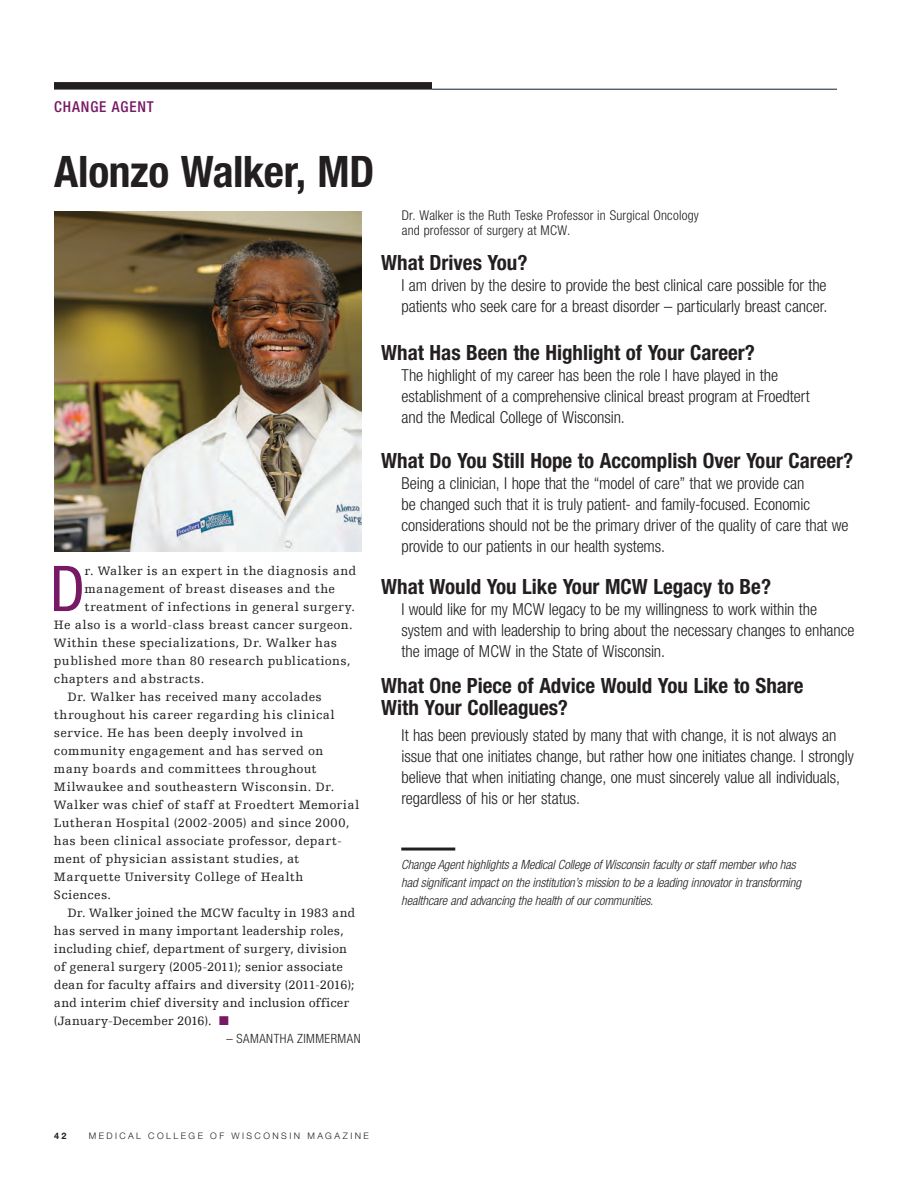
<style>
.page{position:relative;width:918px;height:1188px;background:#fff}
.page>*{position:absolute;margin:0;border:0;box-sizing:border-box;transform-origin:0 0}
.t1{font:condensed 63.15px "Helvetica Neue LT Std";color:#771965}
.t2{font:700 condensed 43.5px "Helvetica Neue LT Std";letter-spacing:-.01em;color:#231f20}
.t3{font:700 condensed 21px/22.5px "Helvetica Neue LT Std";color:#231f20}
.t4{font:300 condensed 16.5px/21px "Helvetica Neue LT Std";letter-spacing:-.005em;color:#231f20}
.t5{font:500 condensed 15px "Helvetica Neue LT Std";letter-spacing:.06em;color:#771965}
.t6{font:300 condensed 13.5px/15px "Helvetica Neue LT Std";letter-spacing:.015em;color:#231f20}
.t7{font:12.75px "Egyptienne F";letter-spacing:.025em;color:#231f20}
.t8{font:12.75px "Egyptienne F";letter-spacing:.005em;color:#231f20}
.t9{font:italic 300 condensed 12.75px/18px "Helvetica Neue LT Std";letter-spacing:-.01em;color:#231f20}
.t10{font:300 condensed 12.75px "Helvetica Neue LT Std";letter-spacing:.045em;color:#231f20}
.t11{font:300 9px "Helvetica Neue LT Std";letter-spacing:.275em;color:#231f20}
.t12{font:700 9px "Helvetica Neue LT Std";color:#231f20}
.s1{color:#771965}
</style>
<div class="page">
<hr style="left:432px;top:89px;width:405px;height:1px;background:#0b213b">
<div style="left:54px;top:82px;width:378px;height:8px;background:#231f20"></div>
<img style="left:54px;top:212px;width:307px;height:340px">
<hr style="left:401px;top:848px;width:54px;height:3px;background:#231f20">
<p class="t5" style="left:54px;top:97px;width:101px">CHANGE AGENT</p>
<h2 class="t2" style="left:54px;top:145px;width:322px">Alonzo Walker, MD</h2>
<h1 class="t1" style="left:50px;top:552px;width:37px">D</h1>
<p class="t7" style="left:85px;top:565px;width:273px">r. Walker is an expert in the diagnosis and</p>
<p class="t7" style="left:85px;top:583px;width:252px">management of breast diseases and the</p>
<p class="t7" style="left:85px;top:601px;width:272px">treatment of infections in general surgery.</p>
<p class="t7" style="left:54px;top:619px;width:300px">He also is a world-class breast cancer surgeon.</p>
<p class="t7" style="left:54px;top:637px;width:285px">Within these specializations, Dr. Walker has</p>
<p class="t7" style="left:54px;top:655px;width:298px">published more than 80 research publications,</p>
<p class="t7" style="left:54px;top:673px;width:152px">chapters and abstracts.</p>
<p class="t7" style="left:67px;top:691px;width:256px">Dr. Walker has received many accolades</p>
<p class="t7" style="left:54px;top:709px;width:282px">throughout his career regarding his clinical</p>
<p class="t7" style="left:54px;top:727px;width:251px">service. He has been deeply involved in</p>
<p class="t7" style="left:54px;top:745px;width:271px">community engagement and has served on</p>
<p class="t7" style="left:54px;top:763px;width:264px">many boards and committees throughout</p>
<p class="t7" style="left:54px;top:781px;width:282px">Milwaukee and southeastern Wisconsin. Dr.</p>
<p class="t7" style="left:54px;top:799px;width:307px">Walker was chief of staff at Froedtert Memorial</p>
<p class="t7" style="left:54px;top:817px;width:297px">Lutheran Hospital (2002-2005) and since 2000,</p>
<p class="t7" style="left:54px;top:835px;width:290px">has been clinical associate professor, depart-</p>
<p class="t7" style="left:54px;top:853px;width:247px">ment of physician assistant studies, at</p>
<p class="t7" style="left:54px;top:871px;width:251px">Marquette University College of Health</p>
<p class="t7" style="left:54px;top:889px;width:59px">Sciences.</p>
<p class="t7" style="left:67px;top:907px;width:289px">Dr. Walker joined the MCW faculty in 1983 and</p>
<p class="t8" style="left:54px;top:925px;width:291px">has served in many important leadership roles,</p>
<p class="t8" style="left:54px;top:943px;width:294px">including chief, department of surgery, division</p>
<p class="t8" style="left:54px;top:961px;width:290px">of general surgery (2005-2011); senior associate</p>
<p class="t8" style="left:54px;top:979px;width:302px">dean for faculty affairs and diversity (2011-2016);</p>
<p class="t8" style="left:54px;top:997px;width:297px">and interim chief diversity and inclusion officer</p>
<p class="t7" style="left:54px;top:1015px;width:176px">(January-December 2016). <span class="s1">■</span></p>
<p class="t10" style="left:226px;top:1031px;width:136px">– SAMANTHA ZIMMERMAN</p>
<p class="t6" style="left:402px;top:208px;width:299px">Dr. Walker is the Ruth Teske Professor in Surgical Oncology and professor of surgery at MCW.</p>
<p class="t3" style="left:381px;top:251px;width:148px">What Drives You?</p>
<p class="t4" style="left:401px;top:275px;width:427px">I am driven by the desire to provide the best clinical care possible for the patients who seek care for a breast disorder – particularly breast cancer.</p>
<p class="t3" style="left:381px;top:341px;width:375px">What Has Been the Highlight of Your Career?</p>
<p class="t4" style="left:401px;top:365px;width:410px">The highlight of my career has been the role I have played in the establishment of a comprehensive clinical breast program at Froedtert and the Medical College of Wisconsin.</p>
<p class="t3" style="left:381px;top:449px;width:474px">What Do You Still Hope to Accomplish Over Your Career?</p>
<p class="t4" style="left:401px;top:473px;width:449px">Being a clinician, I hope that the “model of care” that we provide can<br>be changed such that it is truly patient- and family-focused. Economic considerations should not be the primary driver of the quality of care that we provide to our patients in our health systems.</p>
<p class="t3" style="left:381px;top:575px;width:391px">What Would You Like Your MCW Legacy to Be?</p>
<p class="t4" style="left:401px;top:599px;width:455px">I would like for my MCW legacy to be my willingness to work within the system and with leadership to bring about the necessary changes to enhance the image of MCW in the State of Wisconsin.</p>
<p class="t3" style="left:381px;top:674px;width:424px">What One Piece of Advice Would You Like to Share<br>With Your Colleagues?</p>
<p class="t4" style="left:401px;top:725px;width:454px">It has been previously stated by many that with change, it is not always an issue that one initiates change, but rather how one initiates change. I strongly believe that when initiating change, one must sincerely value all individuals, regardless of his or her status.</p>
<p class="t9" style="left:401px;top:855px;width:401px">Change Agent highlights a Medical College of Wisconsin faculty or staff member who has had significant impact on the institution’s mission to be a leading innovator in transforming healthcare and advancing the health of our communities.</p>
<p class="t12" style="left:54px;top:1130px;width:14px">4 2</p>
<p class="t11" style="left:89px;top:1130px;width:282px">MEDICAL COLLEGE OF WISCONSIN MAGAZINE</p>
</div>
